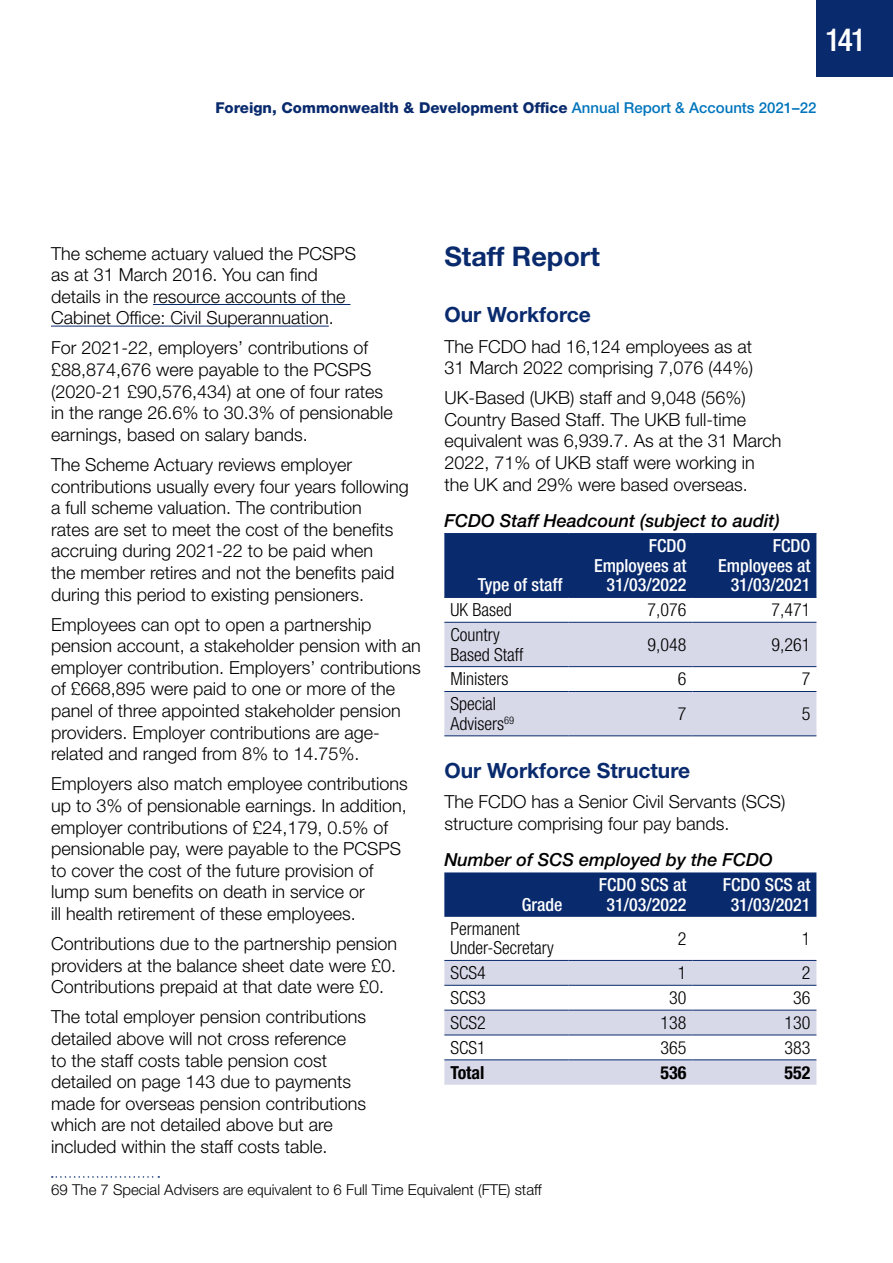
<style>
.page{position:relative;width:893px;height:1263px;background:#fff}
.page>*{position:absolute;margin:0;border:0;box-sizing:border-box;transform-origin:0 0}
.t1{font:500 condensed 31.5px "Helvetica Neue LT Std";color:#fff}
.L3_Subheader{font:700 27px "Helvetica Neue LT Std";color:#092a6d}
.L4_Sub-subheader{font:700 21px "Helvetica Neue LT Std";color:#092a6d}
.t2{font:300 18px/21.6px "Helvetica Neue LT Std";color:#000}
.Condensed_descriptor{font:300 condensed 18px/19.5px "Helvetica Neue LT Std";color:#000}
.Table_header_row_con{font:500 condensed 18px/19.5px "Helvetica Neue LT Std";color:#fff;text-align:right}
.Table_name{font:italic 500 18px "Helvetica Neue LT Std";color:#000}
.Condensed_descriptor-2{font:700 condensed 18px "Helvetica Neue LT Std";color:#000}
.t3{font:800 15px "Helvetica Neue LT Std";color:#092a6d}
.footnote{font:300 15px "Helvetica Neue LT Std";color:#000}
.s1{font-weight:500;color:#0075bc}
</style>
<div class="page">
<div style="left:816px;top:0;width:77px;height:77px;background:#092a6d"></div>
<hr style="left:153px;top:304px;width:197px;height:1px;background:#092a6d">
<hr style="left:51px;top:326px;width:278px;height:1px;background:#092a6d">
<svg style="left:52px;top:1176px;width:107px;height:2px"></svg>
<div style="left:444px;top:534px;width:372px;height:63px;background:#092a6d"></div>
<svg style="left:444px;top:623px;width:372px;height:112px"></svg>
<hr style="left:444px;top:533px;width:124px;height:1px;background:#092a6d">
<hr style="left:568px;top:533px;width:124px;height:1px;background:#092a6d">
<hr style="left:568px;top:534px;width:1px;height:63px;background:#092a6d">
<hr style="left:692px;top:533px;width:124px;height:1px;background:#092a6d">
<hr style="left:692px;top:534px;width:1px;height:63px;background:#092a6d">
<hr style="left:444px;top:597px;width:124px;height:1px;background:#092a6d">
<hr style="left:568px;top:597px;width:124px;height:1px;background:#092a6d">
<hr style="left:692px;top:597px;width:124px;height:1px;background:#092a6d">
<hr style="left:444px;top:622px;width:124px;height:1px;background:#092a6d">
<hr style="left:568px;top:622px;width:124px;height:1px;background:#092a6d">
<hr style="left:692px;top:622px;width:124px;height:1px;background:#092a6d">
<hr style="left:444px;top:666px;width:124px;height:1px;background:#092a6d">
<hr style="left:568px;top:666px;width:124px;height:1px;background:#092a6d">
<hr style="left:692px;top:666px;width:124px;height:1px;background:#092a6d">
<hr style="left:444px;top:691px;width:124px;height:1px;background:#092a6d">
<hr style="left:568px;top:691px;width:124px;height:1px;background:#092a6d">
<hr style="left:692px;top:691px;width:124px;height:1px;background:#092a6d">
<hr style="left:444px;top:735px;width:124px;height:1px;background:#092a6d">
<hr style="left:568px;top:735px;width:124px;height:1px;background:#092a6d">
<hr style="left:692px;top:735px;width:124px;height:1px;background:#092a6d">
<div style="left:444px;top:872px;width:372px;height:45px;background:#092a6d"></div>
<svg style="left:444px;top:961px;width:372px;height:124px;fill:#d7d8e8"></svg>
<hr style="left:444px;top:960px;width:124px;height:1px;background:#092a6d">
<hr style="left:568px;top:960px;width:124px;height:1px;background:#092a6d">
<hr style="left:692px;top:960px;width:124px;height:1px;background:#092a6d">
<hr style="left:444px;top:985px;width:124px;height:1px;background:#092a6d">
<hr style="left:568px;top:985px;width:124px;height:1px;background:#092a6d">
<hr style="left:692px;top:985px;width:124px;height:1px;background:#092a6d">
<hr style="left:444px;top:1010px;width:124px;height:1px;background:#092a6d">
<hr style="left:568px;top:1010px;width:124px;height:1px;background:#092a6d">
<hr style="left:692px;top:1010px;width:124px;height:1px;background:#092a6d">
<hr style="left:444px;top:1034px;width:124px;height:1px;background:#092a6d">
<hr style="left:568px;top:1034px;width:124px;height:1px;background:#092a6d">
<hr style="left:692px;top:1034px;width:124px;height:1px;background:#092a6d">
<hr style="left:444px;top:1059px;width:124px;height:1px;background:#092a6d">
<hr style="left:568px;top:1059px;width:124px;height:1px;background:#092a6d">
<hr style="left:692px;top:1059px;width:124px;height:1px;background:#092a6d">
<h1 class="t1" style="left:825px;top:21px;width:42px">141</h1>
<p class="t3" style="left:215px;top:99px;width:602px">Foreign, Commonwealth &amp; Development Office <span class="s1">Annual Report &amp; Accounts 2021–22</span></p>
<h3 class="L3_Subheader" style="left:444px;top:240px;width:157px">Staff Report</h3>
<h4 class="L4_Sub-subheader" style="left:444px;top:302px;width:148px">Our Workforce</h4>
<p class="t2" style="left:444px;top:335px;width:310px">The FCDO had 16,124 employees as at<br>31 March 2022 comprising 7,076 (44%)</p>
<p class="t2" style="left:444px;top:387px;width:339px">UK-Based (UKB) staff and 9,048 (56%)<br>Country Based Staff. The UKB full-time equivalent was 6,939.7. As at the 31 March 2022, 71% of UKB staff were working in the UK and 29% were based overseas.</p>
<p class="Table_name" style="left:444px;top:510px;width:337px">FCDO Staff Headcount (subject to audit)</p>
<p class="t2" style="left:51px;top:242px;width:307px">The scheme actuary valued the PCSPS as at 31 March 2016. You can find details in the resource accounts of the Cabinet Office: Civil Superannuation.</p>
<p class="t2" style="left:51px;top:337px;width:343px">For 2021-22, employers’ contributions of £88,874,676 were payable to the PCSPS (2020-21 £90,576,434) at one of four rates in the range 26.6% to 30.3% of pensionable earnings, based on salary bands.</p>
<p class="t2" style="left:51px;top:453px;width:359px">The Scheme Actuary reviews employer contributions usually every four years following a full scheme valuation. The contribution<br>rates are set to meet the cost of the benefits accruing during 2021-22 to be paid when<br>the member retires and not the benefits paid during this period to existing pensioners.</p>
<p class="t2" style="left:51px;top:613px;width:371px">Employees can opt to open a partnership pension account, a stakeholder pension with an employer contribution. Employers’ contributions of £668,895 were paid to one or more of the panel of three appointed stakeholder pension providers. Employer contributions are age&shy;related and ranged from 8% to 14.75%.</p>
<p class="t2" style="left:51px;top:773px;width:358px">Employers also match employee contributions up to 3% of pensionable earnings. In addition, employer contributions of £24,179, 0.5% of pensionable pay, were payable to the PCSPS to cover the cost of the future provision of lump sum benefits on death in service or<br>ill health retirement of these employees.</p>
<p class="t2" style="left:51px;top:932px;width:348px;text-align:justify">Contributions due to the partnership pension providers at the balance sheet date were £0.<br>Contributions prepaid at that date were £0.</p>
<p class="t2" style="left:51px;top:1006px;width:317px">The total employer pension contributions detailed above will not cross reference<br>to the staff costs table pension cost detailed on page 143 due to payments made for overseas pension contributions which are not detailed above but are included within the staff costs table.</p>
<p class="footnote" style="left:51px;top:1180px;width:492px">69 The 7 Special Advisers are equivalent to 6 Full Time Equivalent (FTE) staff</p>
<p class="Table_header_row_con" style="left:594px;top:536px;width:94px">FCDO<br>Employees at<br>31/03/2022</p>
<p class="Table_header_row_con" style="left:718px;top:536px;width:94px">FCDO<br>Employees at<br>31/03/2021</p>
<p class="Table_header_row_con" style="left:478px;top:575px;width:86px">Type of staff</p>
<p class="Condensed_descriptor" style="left:450px;top:600px;width:63px">UK Based</p>
<p class="Condensed_descriptor" style="left:647px;top:600px;width:40px">7,076</p>
<p class="Condensed_descriptor" style="left:772px;top:600px;width:40px">7,471</p>
<p class="Condensed_descriptor" style="left:450px;top:625px;width:74px">Country<br>Based Staff</p>
<p class="Condensed_descriptor" style="left:647px;top:635px;width:40px">9,048</p>
<p class="Condensed_descriptor" style="left:772px;top:635px;width:40px">9,261</p>
<p class="Condensed_descriptor" style="left:450px;top:669px;width:59px">Ministers</p>
<p class="Condensed_descriptor" style="left:678px;top:669px;width:10px">6</p>
<p class="Condensed_descriptor" style="left:802px;top:669px;width:10px">7</p>
<p class="Condensed_descriptor" style="left:450px;top:694px;width:65px">Special<br>Advisers<sup>69</sup></p>
<p class="Condensed_descriptor" style="left:678px;top:704px;width:10px">7</p>
<p class="Condensed_descriptor" style="left:802px;top:704px;width:10px">5</p>
<h4 class="L4_Sub-subheader" style="left:444px;top:758px;width:247px">Our Workforce Structure</h4>
<p class="t2" style="left:444px;top:791px;width:343px">The FCDO has a Senior Civil Servants (SCS) structure comprising four pay bands.</p>
<p class="Table_name" style="left:444px;top:849px;width:330px">Number of SCS employed by the FCDO</p>
<p class="Table_header_row_con" style="left:522px;top:894px;width:42px">Grade</p>
<p class="Table_header_row_con" style="left:599px;top:875px;width:89px;text-align:center">FCDO SCS at<br>31/03/2022</p>
<p class="Table_header_row_con" style="left:723px;top:875px;width:89px;text-align:center">FCDO SCS at<br>31/03/2021</p>
<p class="Condensed_descriptor" style="left:450px;top:919px;width:105px">Permanent<br>Under-Secretary</p>
<p class="Condensed_descriptor" style="left:678px;top:928px;width:10px">2</p>
<p class="Condensed_descriptor" style="left:802px;top:928px;width:10px">1</p>
<p class="Condensed_descriptor" style="left:450px;top:963px;width:37px">SCS4</p>
<p class="Condensed_descriptor" style="left:678px;top:963px;width:10px">1</p>
<p class="Condensed_descriptor" style="left:802px;top:963px;width:10px">2</p>
<p class="Condensed_descriptor" style="left:450px;top:988px;width:37px">SCS3</p>
<p class="Condensed_descriptor" style="left:669px;top:988px;width:19px">30</p>
<p class="Condensed_descriptor" style="left:793px;top:988px;width:19px">36</p>
<p class="Condensed_descriptor" style="left:450px;top:1013px;width:37px">SCS2</p>
<p class="Condensed_descriptor" style="left:660px;top:1013px;width:27px">138</p>
<p class="Condensed_descriptor" style="left:784px;top:1013px;width:27px">130</p>
<p class="Condensed_descriptor" style="left:450px;top:1037px;width:37px">SCS1</p>
<p class="Condensed_descriptor" style="left:660px;top:1037px;width:27px">365</p>
<p class="Condensed_descriptor" style="left:784px;top:1037px;width:27px">383</p>
<p class="Condensed_descriptor-2" style="left:450px;top:1061px;width:36px">Total</p>
<p class="Condensed_descriptor-2" style="left:660px;top:1061px;width:27px">536</p>
<p class="Condensed_descriptor-2" style="left:784px;top:1061px;width:27px">552</p>
</div>
